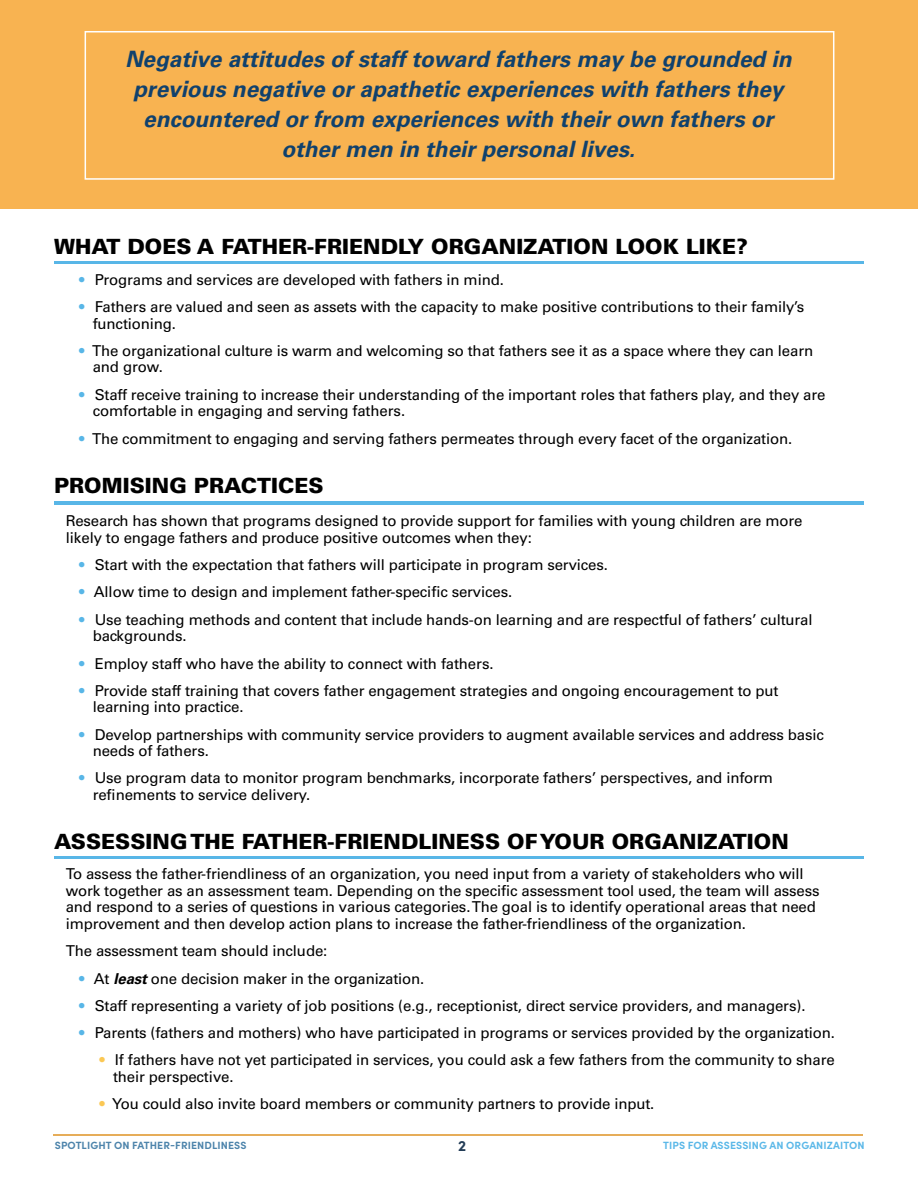
<style>
.page{position:relative;width:918px;height:1188px;background:#fff}
.page>*{position:absolute;margin:0;border:0;box-sizing:border-box;transform-origin:0 0}
.t1{font:italic 700 22.5px/30px "Univers LT Std";color:#10416d;text-align:center}
.t2{font:900 21px "Univers LT Std";color:#000}
.t3{font:15px/16.5px "Univers LT Std";letter-spacing:-.01em;color:#000}
.t4{font:700 15px "Sofia Pro";color:#223c56}
.t5{font:700 10.5px "Sofia Pro";letter-spacing:.01em;color:#4d84ab}
.t6{font:700 10.5px "Sofia Pro";letter-spacing:.01em;color:#5bb8e8}
.s1{color:#58b6e7}
.s2{font-weight:700;font-style:italic}
.s3{color:#fbc854}
</style>
<div class="page">
<hr style="left:53px;top:1134px;width:810px;height:2px;background:#e6ad59">
<div style="left:0;top:0;width:918px;height:208px;background:#f8b351"></div>
<hr style="left:54px;top:856px;width:810px;height:2px;background:#58b6e7">
<hr style="left:54px;top:501px;width:810px;height:3px;background:#58b6e7">
<hr style="left:54px;top:261px;width:810px;height:3px;background:#58b6e7">
<div style="left:85px;top:31px;width:749px;height:149px;border:2px solid #fff"></div>
<p class="t1" style="left:125px;top:45px;width:668px">Negative attitudes of staff toward fathers may be grounded in previous negative or apathetic experiences with fathers they encountered or from experiences with their own fathers or other men in their personal lives.</p>
<h2 class="t2" style="left:54px;top:233px;width:695px">WHAT DOES A FATHER-FRIENDLY ORGANIZATION LOOK LIKE?</h2>
<p class="t3" style="left:79px;top:271px;width:426px"><span class="s1">•</span> Programs and services are developed with fathers in mind.</p>
<p class="t3" style="left:93px;top:299px;width:713px;text-indent:-14px"><span class="s1">•</span> Fathers are valued and seen as assets with the capacity to make positive contributions to their family’s functioning.</p>
<p class="t3" style="left:93px;top:342px;width:722px;text-indent:-14px"><span class="s1">•</span> The organizational culture is warm and welcoming so that fathers see it as a space where they can learn and grow.</p>
<p class="t3" style="left:93px;top:386px;width:734px;text-indent:-14px"><span class="s1">•</span> Staff receive training to increase their understanding of the important roles that fathers play, and they are comfortable in engaging and serving fathers.</p>
<p class="t3" style="left:79px;top:430px;width:715px"><span class="s1">•</span> The commitment to engaging and serving fathers permeates through every facet of the organization.</p>
<h2 class="t2" style="left:54px;top:472px;width:271px">PROMISING PRACTICES</h2>
<h2 class="t3" style="left:66px;top:513px;width:738px">Research has shown that programs designed to provide support for families with young children are more likely to engage fathers and produce positive outcomes when they:</h2>
<p class="t3" style="left:79px;top:557px;width:530px"><span class="s1">•</span> Start with the expectation that fathers will participate in program services.</p>
<p class="t3" style="left:79px;top:584px;width:434px"><span class="s1">•</span> Allow time to design and implement father-specifc services.</p>
<p class="t3" style="left:93px;top:611px;width:721px;text-indent:-14px"><span class="s1">•</span> Use teaching methods and content that include hands-on learning and are respectful of fathers’ cultural backgrounds.</p>
<p class="t3" style="left:79px;top:655px;width:416px"><span class="s1">•</span> Employ staff who have the ability to connect with fathers.</p>
<p class="t3" style="left:93px;top:682px;width:687px;text-indent:-14px"><span class="s1">•</span> Provide staff training that covers father engagement strategies and ongoing encouragement to put learning into practice.</p>
<p class="t3" style="left:93px;top:726px;width:733px;text-indent:-14px"><span class="s1">•</span> Develop partnerships with community service providers to augment available services and address basic needs of fathers.</p>
<p class="t3" style="left:93px;top:770px;width:682px;text-indent:-14px"><span class="s1">•</span> Use program data to monitor program benchmarks, incorporate fathers’ perspectives, and inform refnements to service delivery.</p>
<h2 class="t2" style="left:54px;top:828px;width:736px">ASSESSING THE FATHER-FRIENDLINESS OF YOUR ORGANIZATION</h2>
<p class="t3" style="left:66px;top:866px;width:755px">To assess the father-friendliness of an organization, you need input from a variety of stakeholders who will work together as an assessment team. Depending on the specifc assessment tool used, the team will assess and respond to a series of questions in various categories. The goal is to identify operational areas that need improvement and then develop action plans to increase the father-friendliness of the organization.</p>
<p class="t3" style="left:66px;top:943px;width:263px">The assessment team should include:</p>
<p class="t3" style="left:79px;top:970px;width:347px"><span class="s1">•</span> At <span class="s2">least</span> one decision maker in the organization.</p>
<p class="t3" style="left:79px;top:997px;width:728px"><span class="s1">•</span> Staff representing a variety of job positions (e.g., receptionist, direct service providers, and managers).</p>
<p class="t3" style="left:79px;top:1025px;width:757px"><span class="s1">•</span> Parents (fathers and mothers) who have participated in programs or services provided by the organization.</p>
<p class="t3" style="left:113px;top:1052px;width:723px;text-indent:-14px"><span class="s3">•</span> If fathers have not yet participated in services, you could ask a few fathers from the community to share their perspective.</p>
<p class="t3" style="left:100px;top:1096px;width:556px"><span class="s3">•</span> You could also invite board members or community partners to provide input.</p>
<p class="t5" style="left:55px;top:1137px;width:193px">SPOTLIGHT ON FATHER-FRIENDLINESS</p>
<p class="t4" style="left:458px;top:1134px;width:10px">2</p>
<p class="t6" style="left:663px;top:1137px;width:203px">TIPS FOR ASSESSING AN ORGANIZAITON</p>
</div>
